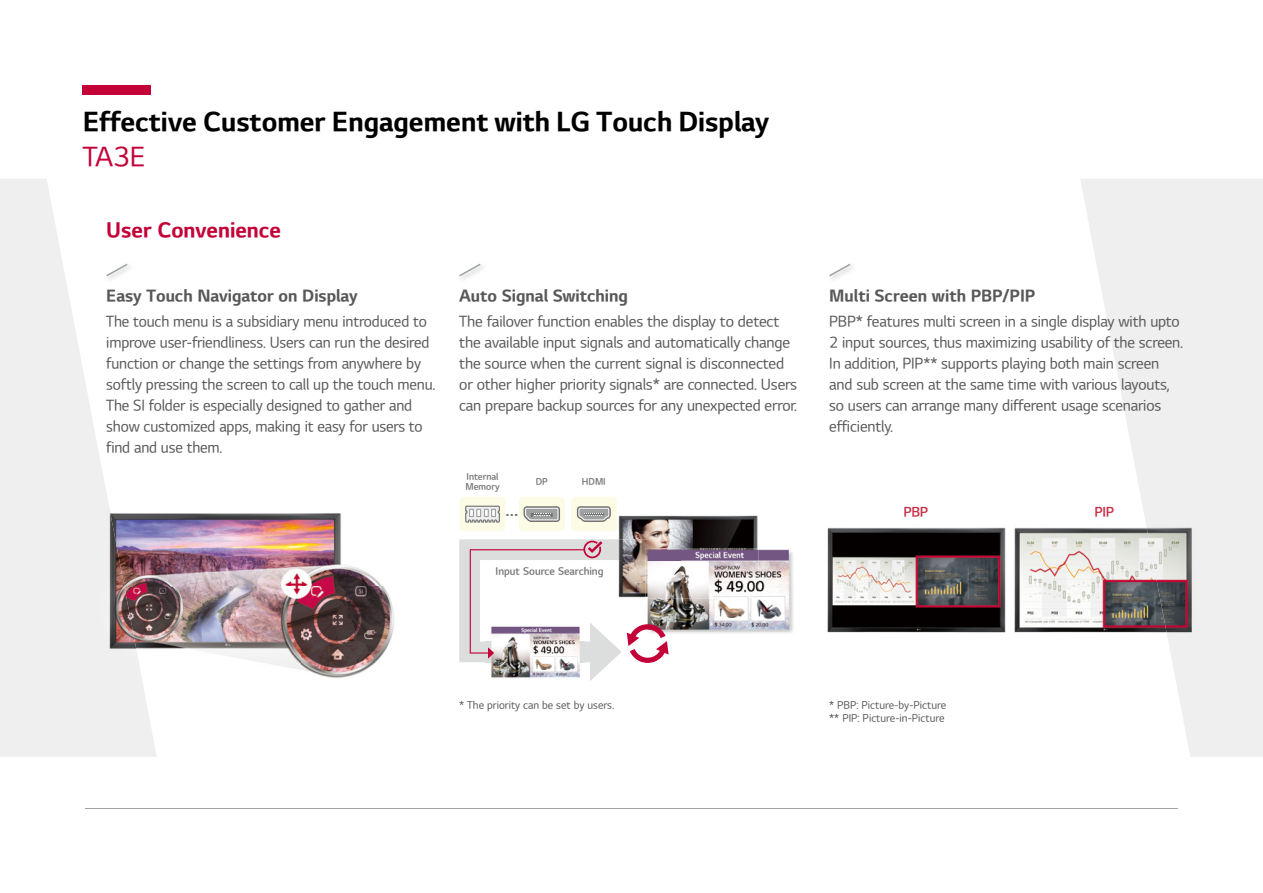
<style>
.page{position:relative;width:1263px;height:893px;background:#fff}
.page>*{position:absolute;margin:0;border:0;box-sizing:border-box;transform-origin:0 0}
.t1{font:27px "LG Sm Haotf TB";color:#000}
.t2{font:27px "LG Sm Haotf TR";color:#c30037}
.t3{font:21px "LG Sm Haotf TB";color:#c30037}
.t4{font:18px "LG Sm Haotf TSB";color:#727171}
.t5{font:16.5px "LG Sm Haotf TB";color:#595757}
.t6{font:15px/21px "LG Sm Haotf TR";letter-spacing:-.01em;color:#595757}
.t7{font:13.5px "LG Sm Haotf TSB";letter-spacing:-.025em;color:#c92d44}
.t8{font:10.5px/13.5px "LG Sm Haotf TR";color:#595757}
.t9{font:10.35px "LG Sm Haotf TSB";color:#727171}
.t10{font:9.15px/10.5px "LG Sm Haotf TSB";color:#727171}
</style>
<div class="page">
<div style="left:83px;top:85px;width:68px;height:9px;background:#c30037"></div>
<svg style="left:1080px;top:179px;width:183px;height:578px;fill:#efefef"></svg>
<svg style="left:0;top:179px;width:157px;height:578px;fill:#efefef"></svg>
<hr style="left:85px;top:808px;width:1093px;height:1px;background:#9ea3a6">
<img style="left:104px;top:262px;width:30px;height:21px">
<svg style="left:106px;top:264px;width:22px;height:12px"></svg>
<img style="left:460px;top:263px;width:23px;height:16px">
<svg style="left:459px;top:264px;width:21px;height:12px"></svg>
<img style="left:830px;top:263px;width:23px;height:16px">
<svg style="left:829px;top:264px;width:21px;height:12px"></svg>
<img style="left:144px;top:483px;width:240px;height:104px">
<img style="left:144px;top:587px;width:250px;height:104px">
<img style="left:96px;top:483px;width:48px;height:208px">
<img style="left:618px;top:515px;width:140px;height:33px">
<img style="left:680px;top:551px;width:113px;height:82px">
<img style="left:680px;top:549px;width:110px;height:83px">
<img style="left:680px;top:549px;width:79px;height:49px">
<div style="left:460px;top:497px;width:45px;height:34px;background:#fcfce6;border-radius:4px"></div>
<svg style="left:465px;top:506px;width:35px;height:17px"></svg>
<div style="left:519px;top:497px;width:46px;height:34px;background:#fcfce6;border-radius:4px"></div>
<svg style="left:523px;top:506px;width:37px;height:16px"></svg>
<div style="left:571px;top:497px;width:46px;height:34px;background:#fcfce6;border-radius:4px"></div>
<svg style="left:577px;top:506px;width:34px;height:16px"></svg>
<svg style="left:459px;top:539px;width:221px;height:142px"></svg>
<img style="left:827px;top:524px;width:319px;height:115px">
<img style="left:1146px;top:524px;width:53px;height:115px">
<img style="left:1010px;top:524px;width:1px;height:115px">
<h1 class="t1" style="left:83px;top:109px;width:688px">Effective Customer Engagement with LG Touch Display</h1>
<h1 class="t2" style="left:83px;top:143px;width:64px">TA3E</h1>
<h2 class="t3" style="left:106px;top:220px;width:176px">User Convenience</h2>
<p class="t5" style="left:106px;top:288px;width:253px">Easy Touch Navigator on Display</p>
<p class="t6" style="left:106px;top:312px;width:331px">The touch menu is a subsidiary menu introduced to improve user-friendliness. Users can run the desired function or change the settings from anywhere by softly pressing the screen to call up the touch menu.<br>The SI folder is especially designed to gather and show customized apps, making it easy for users to find and use them.</p>
<p class="t5" style="left:459px;top:288px;width:170px">Auto Signal Switching</p>
<p class="t6" style="left:459px;top:311px;width:339px">The failover function enables the display to detect the available input signals and automatically change the source when the current signal is disconnected or other higher priority signals* are connected. Users can prepare backup sources for any unexpected error.</p>
<p class="t5" style="left:829px;top:288px;width:208px">Multi Screen with PBP/PIP</p>
<p class="t6" style="left:829px;top:312px;width:355px">PBP* features multi screen in a single display with upto 2 input sources, thus maximizing usability of the screen.<br>In addition, PIP** supports playing both main screen and sub screen at the same time with various layouts, so users can arrange many different usage scenarios efficiently.</p>
<p class="t10" style="left:465px;top:471px;width:36px">Internal<br>Memory</p>
<p class="t10" style="left:536px;top:477px;width:14px">DP</p>
<p class="t10" style="left:582px;top:477px;width:25px">HDMI</p>
<p class="t4" style="left:505px;top:500px;width:15px">...</p>
<p class="t7" style="left:903px;top:505px;width:26px">PBP</p>
<p class="t7" style="left:1094px;top:505px;width:21px">PIP</p>
<p class="t9" style="left:496px;top:566px;width:109px">Input Source Searching</p>
<p class="t8" style="left:459px;top:699px;width:156px">* The priority can be set by users.</p>
<p class="t8" style="left:829px;top:699px;width:119px">* PBP: Picture-by-Picture ** PIP: Picture-in-Picture</p>
</div>
